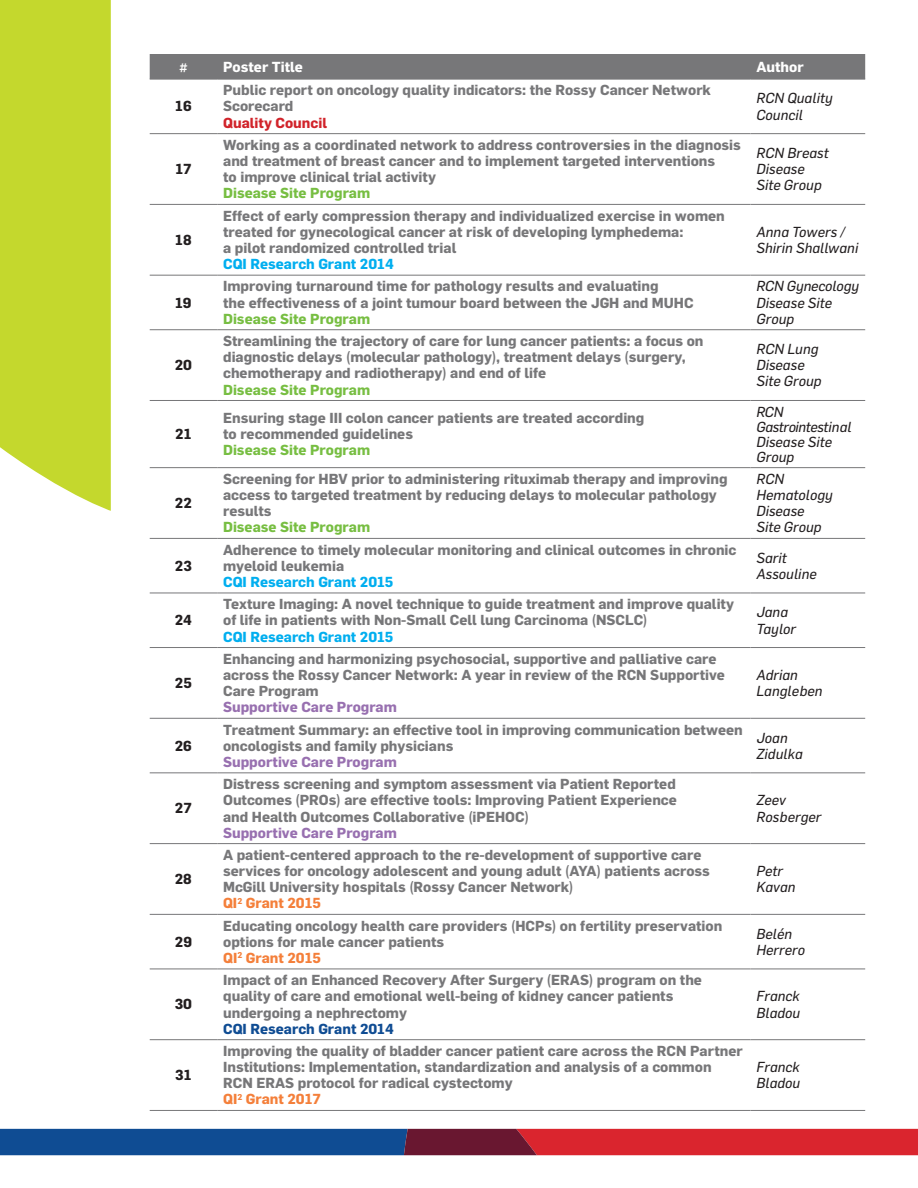
<style>
.page{position:relative;width:918px;height:1188px;background:#fff}
.page>*{position:absolute;margin:0;border:0;box-sizing:border-box;transform-origin:0 0}
.t1{font:700 14.25px/16.2px "Flama";color:#777779}
.t2{font:italic 14.25px/16.2px "Flama";color:#231f20}
.t3{font:700 14.25px "Flama";color:#77be42}
.t4{font:700 14.25px "Flama";color:#9870b0}
.t5{font:700 14.25px "Flama";color:#00aeef}
.t6{font:700 14.25px "Flama";color:#231f20}
.t7{font:700 14.25px "Flama";color:#0f4c93}
.t8{font:700 14.25px "Flama";color:#fff}
.t9{font:700 14.25px "Flama";color:#d1232a}
.s1{color:#f47f3a}
</style>
<div class="page">
<div style="left:0;top:0;width:111px;height:511px;background:#c4d82d"></div>
<div style="left:150px;top:54px;width:715px;height:25px;background:#777779"></div>
<hr style="left:150px;top:79px;width:67px;height:1px;background:#777779">
<hr style="left:217px;top:79px;width:533px;height:1px;background:#777779">
<hr style="left:750px;top:79px;width:115px;height:1px;background:#777779">
<hr style="left:150px;top:133px;width:67px;height:1px;background:#777779">
<hr style="left:217px;top:133px;width:533px;height:1px;background:#777779">
<hr style="left:750px;top:133px;width:115px;height:1px;background:#777779">
<hr style="left:150px;top:204px;width:67px;height:1px;background:#777779">
<hr style="left:217px;top:204px;width:533px;height:1px;background:#777779">
<hr style="left:750px;top:204px;width:115px;height:1px;background:#777779">
<hr style="left:150px;top:275px;width:67px;height:1px;background:#777779">
<hr style="left:217px;top:275px;width:533px;height:1px;background:#777779">
<hr style="left:750px;top:275px;width:115px;height:1px;background:#777779">
<hr style="left:150px;top:329px;width:67px;height:1px;background:#777779">
<hr style="left:217px;top:329px;width:533px;height:1px;background:#777779">
<hr style="left:750px;top:329px;width:115px;height:1px;background:#777779">
<hr style="left:150px;top:400px;width:67px;height:1px;background:#777779">
<hr style="left:217px;top:400px;width:533px;height:1px;background:#777779">
<hr style="left:750px;top:400px;width:115px;height:1px;background:#777779">
<hr style="left:150px;top:467px;width:67px;height:1px;background:#777779">
<hr style="left:217px;top:467px;width:533px;height:1px;background:#777779">
<hr style="left:750px;top:467px;width:115px;height:1px;background:#777779">
<hr style="left:150px;top:538px;width:67px;height:1px;background:#777779">
<hr style="left:217px;top:538px;width:533px;height:1px;background:#777779">
<hr style="left:750px;top:538px;width:115px;height:1px;background:#777779">
<hr style="left:150px;top:593px;width:67px;height:1px;background:#777779">
<hr style="left:217px;top:593px;width:533px;height:1px;background:#777779">
<hr style="left:750px;top:593px;width:115px;height:1px;background:#777779">
<hr style="left:150px;top:647px;width:67px;height:1px;background:#777779">
<hr style="left:217px;top:647px;width:533px;height:1px;background:#777779">
<hr style="left:750px;top:647px;width:115px;height:1px;background:#777779">
<hr style="left:150px;top:718px;width:67px;height:1px;background:#777779">
<hr style="left:217px;top:718px;width:533px;height:1px;background:#777779">
<hr style="left:750px;top:718px;width:115px;height:1px;background:#777779">
<hr style="left:150px;top:772px;width:67px;height:1px;background:#777779">
<hr style="left:217px;top:772px;width:533px;height:1px;background:#777779">
<hr style="left:750px;top:772px;width:115px;height:1px;background:#777779">
<hr style="left:150px;top:843px;width:67px;height:1px;background:#777779">
<hr style="left:217px;top:843px;width:533px;height:1px;background:#777779">
<hr style="left:750px;top:843px;width:115px;height:1px;background:#777779">
<hr style="left:150px;top:914px;width:67px;height:1px;background:#777779">
<hr style="left:217px;top:914px;width:533px;height:1px;background:#777779">
<hr style="left:750px;top:914px;width:115px;height:1px;background:#777779">
<hr style="left:150px;top:969px;width:67px;height:1px;background:#777779">
<hr style="left:217px;top:969px;width:533px;height:1px;background:#777779">
<hr style="left:750px;top:969px;width:115px;height:1px;background:#777779">
<hr style="left:150px;top:1039px;width:67px;height:1px;background:#777779">
<hr style="left:217px;top:1039px;width:533px;height:1px;background:#777779">
<hr style="left:750px;top:1039px;width:115px;height:1px;background:#777779">
<hr style="left:150px;top:1110px;width:67px;height:1px;background:#777779">
<hr style="left:217px;top:1110px;width:533px;height:1px;background:#777779">
<hr style="left:750px;top:1110px;width:115px;height:1px;background:#777779">
<svg style="left:0;top:1129px;width:918px;height:26px;background:#71345a"></svg>
<p class="t8" style="left:179px;top:58px;width:10px">#</p>
<p class="t8" style="left:223px;top:58px;width:81px">Poster Title</p>
<p class="t8" style="left:756px;top:58px;width:49px">Author</p>
<p class="t6" style="left:175px;top:98px;width:18px">16</p>
<p class="t1" style="left:223px;top:82px;width:489px">Public report on oncology quality indicators: the Rossy Cancer Network<br>Scorecard</p>
<p class="t9" style="left:223px;top:114px;width:105px">Quality Council</p>
<p class="t2" style="left:756px;top:90px;width:78px">RCN Quality<br>Council</p>
<p class="t6" style="left:175px;top:160px;width:18px">17</p>
<p class="t6" style="left:175px;top:231px;width:18px">18</p>
<p class="t6" style="left:175px;top:294px;width:18px">19</p>
<p class="t6" style="left:175px;top:356px;width:19px">20</p>
<p class="t6" style="left:175px;top:425px;width:18px">21</p>
<p class="t6" style="left:175px;top:494px;width:18px">22</p>
<p class="t6" style="left:175px;top:557px;width:18px">23</p>
<p class="t6" style="left:175px;top:612px;width:19px">24</p>
<p class="t6" style="left:175px;top:674px;width:18px">25</p>
<p class="t6" style="left:175px;top:737px;width:19px">26</p>
<p class="t6" style="left:175px;top:800px;width:18px">27</p>
<p class="t6" style="left:175px;top:870px;width:19px">28</p>
<p class="t6" style="left:175px;top:933px;width:19px">29</p>
<p class="t6" style="left:175px;top:996px;width:19px">30</p>
<p class="t6" style="left:175px;top:1066px;width:18px">31</p>
<p class="t1" style="left:223px;top:136px;width:519px">Working as a coordinated network to address controversies in the diagnosis and treatment of breast cancer and to implement targeted interventions<br>to improve clinical trial activity</p>
<p class="t3" style="left:223px;top:185px;width:149px">Disease Site Program</p>
<p class="t1" style="left:223px;top:207px;width:503px">Effect of early compression therapy and individualized exercise in women treated for gynecological cancer at risk of developing lymphedema:<br>a pilot randomized controlled trial</p>
<p class="t5" style="left:223px;top:255px;width:172px">CQI Research Grant 2014</p>
<p class="t1" style="left:223px;top:278px;width:472px">Improving turnaround time for pathology results and evaluating<br>the effectiveness of a joint tumour board between the JGH and MUHC</p>
<p class="t3" style="left:223px;top:310px;width:149px">Disease Site Program</p>
<p class="t1" style="left:223px;top:332px;width:482px">Streamlining the trajectory of care for lung cancer patients: a focus on diagnostic delays (molecular pathology), treatment delays (surgery, chemotherapy and radiotherapy) and end of life</p>
<p class="t3" style="left:223px;top:381px;width:149px">Disease Site Program</p>
<p class="t1" style="left:223px;top:409px;width:423px">Ensuring stage III colon cancer patients are treated according to recommended guidelines</p>
<p class="t3" style="left:223px;top:442px;width:149px">Disease Site Program</p>
<p class="t1" style="left:223px;top:470px;width:506px">Screening for HBV prior to administering rituximab therapy and improving access to targeted treatment by reducing delays to molecular pathology results</p>
<p class="t3" style="left:223px;top:519px;width:149px">Disease Site Program</p>
<p class="t1" style="left:223px;top:541px;width:515px">Adherence to timely molecular monitoring and clinical outcomes in chronic myeloid leukemia</p>
<p class="t5" style="left:223px;top:573px;width:172px">CQI Research Grant 2015</p>
<p class="t1" style="left:223px;top:596px;width:512px">Texture Imaging: A novel technique to guide treatment and improve quality of life in patients with Non-Small Cell lung Carcinoma (NSCLC)</p>
<p class="t5" style="left:223px;top:628px;width:172px">CQI Research Grant 2015</p>
<p class="t1" style="left:223px;top:650px;width:503px">Enhancing and harmonizing psychosocial, supportive and palliative care across the Rossy Cancer Network: A year in review of the RCN Supportive<br>Care Program</p>
<p class="t4" style="left:223px;top:699px;width:175px">Supportive Care Program</p>
<p class="t1" style="left:223px;top:721px;width:521px">Treatment Summary: an effective tool in improving communication between oncologists and family physicians</p>
<p class="t4" style="left:223px;top:753px;width:175px">Supportive Care Program</p>
<p class="t1" style="left:223px;top:776px;width:455px;text-align:justify">Distress screening and symptom assessment via Patient Reported Outcomes (PROs) are effective tools: Improving Patient Experience and Health Outcomes Collaborative (iPEHOC)</p>
<p class="t4" style="left:223px;top:824px;width:175px">Supportive Care Program</p>
<p class="t1" style="left:223px;top:846px;width:488px">A patient-centered approach to the re-development of supportive care services for oncology adolescent and young adult (AYA) patients across McGill University hospitals (Rossy Cancer Network)<br><span class="s1">QI</span><sup>2</sup> <span class="s1">Grant 2015</span></p>
<p class="t2" style="left:756px;top:144px;width:74px">RCN Breast<br>Disease<br>Site Group</p>
<p class="t2" style="left:756px;top:223px;width:103px">Anna Towers /<br>Shirin Shallwani</p>
<p class="t2" style="left:756px;top:278px;width:104px">RCN Gynecology<br>Disease Site<br>Group</p>
<p class="t2" style="left:756px;top:341px;width:67px">RCN Lung<br>Disease<br>Site Group</p>
<p class="t2" style="left:756px;top:404px;width:97px;line-height:15px">RCN<br>Gastrointestinal<br>Disease Site<br>Group</p>
<p class="t2" style="left:756px;top:470px;width:78px">RCN<br>Hematology<br>Disease<br>Site Group</p>
<p class="t2" style="left:756px;top:549px;width:62px">Sarit<br>Assouline</p>
<p class="t2" style="left:756px;top:604px;width:41px">Jana<br>Taylor</p>
<p class="t2" style="left:756px;top:666px;width:68px">Adrian<br>Langleben</p>
<p class="t2" style="left:756px;top:729px;width:48px">Joan<br>Zidulka</p>
<p class="t2" style="left:756px;top:792px;width:67px">Zeev<br>Rosberger</p>
<p class="t2" style="left:756px;top:862px;width:41px">Petr<br>Kavan</p>
<p class="t1" style="left:223px;top:917px;width:501px">Educating oncology health care providers (HCPs) on fertility preservation options for male cancer patients<br><span class="s1">QI</span><sup>2</sup> <span class="s1">Grant 2015</span></p>
<p class="t2" style="left:756px;top:925px;width:50px">Belén<br>Herrero</p>
<p class="t1" style="left:223px;top:972px;width:480px">Impact of an Enhanced Recovery After Surgery (ERAS) program on the quality of care and emotional well-being of kidney cancer patients undergoing a nephrectomy</p>
<p class="t7" style="left:223px;top:1020px;width:172px">CQI Research Grant 2014</p>
<p class="t1" style="left:223px;top:1042px;width:521px">Improving the quality of bladder cancer patient care across the RCN Partner Institutions: Implementation, standardization and analysis of a common RCN ERAS protocol for radical cystectomy<br><span class="s1">QI</span><sup>2</sup> <span class="s1">Grant 2017</span></p>
<p class="t2" style="left:756px;top:988px;width:45px">Franck<br>Bladou</p>
<p class="t2" style="left:756px;top:1059px;width:45px">Franck<br>Bladou</p>
</div>
